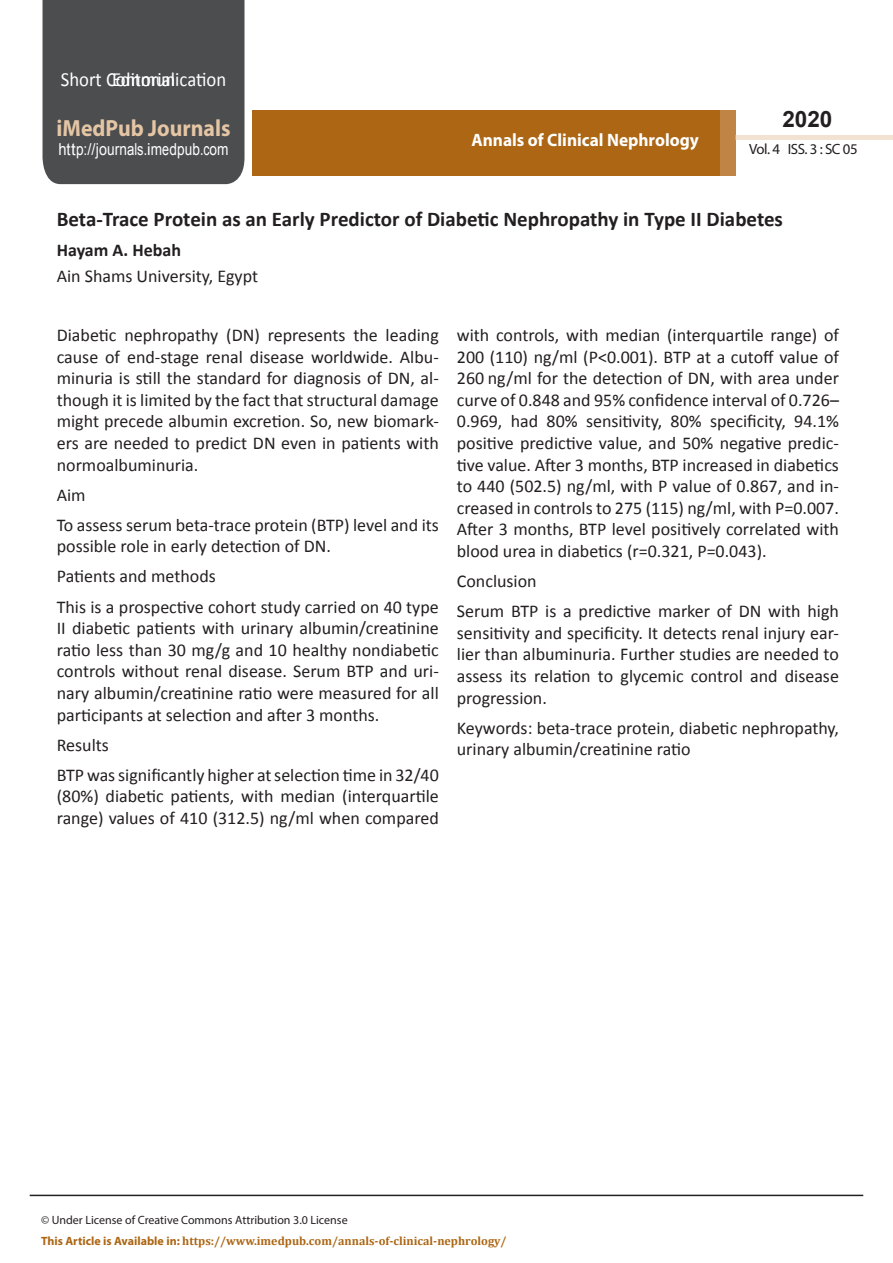
<style>
.page{position:relative;width:893px;height:1263px;background:#fff}
.page>*{position:absolute;margin:0;border:0;box-sizing:border-box;transform-origin:0 0}
.t1{font:700 23.4px "Myriad Pro";color:#e4c5a4;scale:.93 1}
.t2{font:700 22.5px "Arial";color:#231f20}
.t3{font:700 21px "Calibri";color:#231f20}
.t4{font:20.1px "Calibri";color:#fff;scale:.93 1}
.t5{font:18px/21.6px "Calibri";color:#231f20;text-align:justify}
.t6{font:700 18px "Myriad Pro";color:#fff;scale:.96 1}
.t7{font:700 18px "Calibri";color:#231f20}
.t8{font:16.5px "Arial";letter-spacing:.005em;color:#fff;scale:.89 1}
.t9{font:14.85px "Myriad Pro";letter-spacing:-.03em;color:#231f20}
.t10{font:700 12px "Cambria";color:#ac6614}
.t11{font:12px "Myriad Pro";color:#231f20}
.s1{font-family:"Calibri"}
.s2{font-family:"Myriad Pro"}
</style>
<div class="page">
<div style="left:43px;top:0;width:201px;height:184px;background:#4c4d4f"></div>
<div style="left:252px;top:110px;width:469px;height:66px;background:#ac6614"></div>
<div style="left:720px;top:110px;width:16px;height:66px;background:#c08544"></div>
<div style="left:736px;top:135px;width:157px;height:5px;background:#f1e2d1"></div>
<hr style="left:30px;top:1195px;width:833px;height:1px;background:#231f20">
<p class="t4" style="left:61px;top:66px;width:179px">Short Communication</p>
<p class="t4" style="left:112px;top:66px;width:69px">Editorial</p>
<p class="t1" style="left:57px;top:113px;width:188px">iMedPub Journals</p>
<p class="t8" style="left:58px;top:139px;width:193px">http://journals<span class="s1">.</span>imedpub<span class="s1">.</span>com</p>
<p class="t6" style="left:472px;top:128px;width:238px">Annals of Clinical Nephrology</p>
<p class="t2" style="left:782px;top:104px;width:52px">2020</p>
<p class="t9" style="left:749px;top:140px;width:110px">Vol. 4 ISS. 3 : SC 05</p>
<p class="t3" style="left:57px;top:206px;width:728px">Beta-Trace Protein as an Early Predictor of Diabetic Nephropathy in Type II Diabetes</p>
<p class="t7" style="left:57px;top:239px;width:126px">Hayam A. Hebah</p>
<p class="t5" style="left:57px;top:265px;width:203px">Ain Shams University, Egypt</p>
<p class="t5" style="left:57px;top:324px;width:384px">Diabetic nephropathy (DN) represents the leading cause of end-stage renal disease worldwide. Albu&shy;minuria is still the standard for diagnosis of DN, al&shy;though it is limited by the fact that structural damage might precede albumin excretion. So, new biomark&shy;ers are needed to predict DN even in patients with normoalbuminuria.</p>
<p class="t5" style="left:57px;top:484px;width:30px">Aim</p>
<p class="t5" style="left:57px;top:514px;width:384px">To assess serum beta-trace protein (BTP) level and its possible role in early detection of DN.</p>
<p class="t5" style="left:57px;top:566px;width:161px">Patients and methods</p>
<p class="t5" style="left:57px;top:596px;width:384px">This is a prospective cohort study carried on 40 type II diabetic patients with urinary albumin/creatinine ratio less than 30 mg/g and 10 healthy nondiabetic controls without renal disease. Serum BTP and uri&shy;nary albumin/creatinine ratio were measured for all participants at selection and after 3 months.</p>
<p class="t5" style="left:57px;top:734px;width:54px">Results</p>
<p class="t5" style="left:57px;top:764px;width:384px">BTP was significantly higher at selection time in 32/40 (80%) diabetic patients, with median (interquartile range) values of 410 (312.5) ng/ml when compared</p>
<p class="t5" style="left:457px;top:324px;width:384px">with controls, with median (interquartile range) of 200 (110) ng/ml (P&lt;0.001). BTP at a cutoff value of 260 ng/ml for the detection of DN, with area under curve of 0.848 and 95% confidence interval of 0.726– 0.969, had 80% sensitivity, 80% specificity, 94.1% positive predictive value, and 50% negative predic&shy;tive value. After 3 months, BTP increased in diabetics to 440 (502.5) ng/ml, with P value of 0.867, and in&shy;creased in controls to 275 (115) ng/ml, with P=0.007.<br>After 3 months, BTP level positively correlated with blood urea in diabetics (r=0.321, P=0.043).</p>
<p class="t5" style="left:457px;top:570px;width:81px">Conclusion</p>
<p class="t5" style="left:457px;top:600px;width:384px">Serum BTP is a predictive marker of DN with high sensitivity and specificity. It detects renal injury ear&shy;lier than albuminuria. Further studies are needed to assess its relation to glycemic control and disease progression.</p>
<p class="t5" style="left:457px;top:717px;width:384px">Keywords: beta-trace protein, diabetic nephropathy, urinary albumin/creatinine ratio</p>
<p class="t11" style="left:41px;top:1213px;width:308px">© Under License of Creative Commons Attribution 3.0 License</p>
<p class="t10" style="left:41px;top:1232px;width:467px"><span class="s2">This Article is Available in:</span> https://www.imedpub.com/annals-of-clinical-nephrology/</p>
</div>
